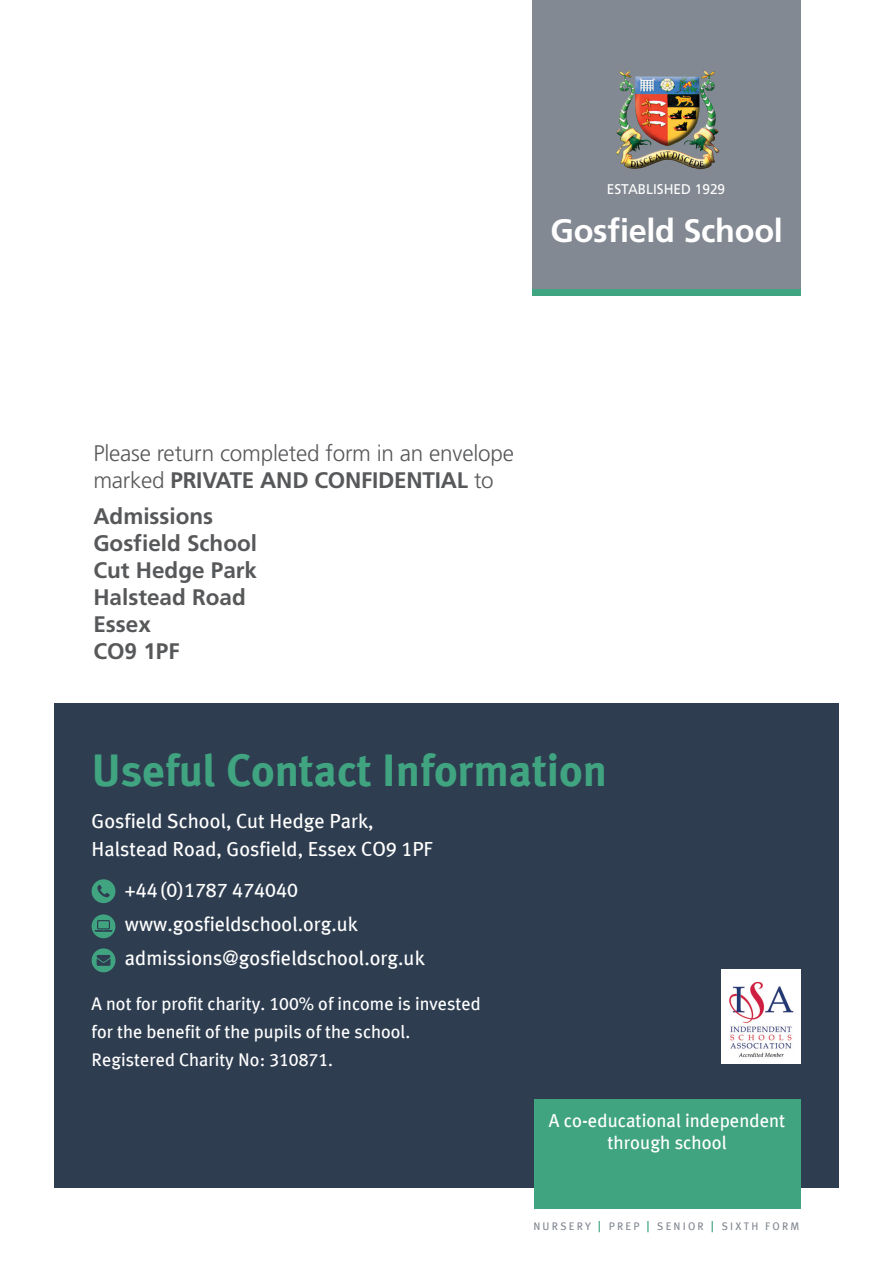
<style>
.page{position:relative;width:893px;height:1263px;background:#fff}
.page>*{position:absolute;margin:0;border:0;box-sizing:border-box;transform-origin:0 0}
.t1{font:700 44.85px "Meta Plus";color:#40a481}
.t2{font:700 32.55px "Frutiger";letter-spacing:-.01em;color:#fff}
.t3{font:300 22.5px/27px "Frutiger";letter-spacing:-.01em;color:#57585a}
.t4{font:700 22.5px/27px "Frutiger";color:#57585a}
.t5{font:20.4px/28.2px "Meta Plus";color:#fff}
.t6{font:20.4px "Meta Plus Book Caps";color:#fff}
.t7{font:20.25px "Meta Plus";color:#fff}
.t8{font:18.75px/22.5px "Meta Plus";color:#fff;text-align:center}
.t9{font:18.3px/28.2px "Meta Plus";color:#fff}
.t10{font:14.1px "Frutiger";color:#fff}
.t11{font:10.95px "Meta Plus";letter-spacing:.2em;color:#838992}
.s1{font-weight:700}
.s2{font-family:"Meta Plus Book Caps"}
.s3{font-size:14.7px;color:#40a481}
</style>
<div class="page">
<div style="left:54px;top:703px;width:785px;height:485px;background:#2e3d50"></div>
<svg style="left:92px;top:879px;width:23px;height:24px"></svg>
<svg style="left:92px;top:914px;width:23px;height:24px"></svg>
<div style="left:98px;top:921px;width:11px;height:7px;background:#40a481"></div>
<svg style="left:92px;top:948px;width:23px;height:24px"></svg>
<div style="left:534px;top:1099px;width:266px;height:110px;background:#40a481"></div>
<div style="left:533px;top:0;width:268px;height:289px;background:#838992"></div>
<div style="left:533px;top:289px;width:268px;height:7px;background:#40a481"></div>
<img style="left:616px;top:70px;width:104px;height:100px">
<div style="left:721px;top:970px;width:79px;height:94px;background:#fff"></div>
<img style="left:729px;top:981px;width:65px;height:77px">
<p class="t10" style="left:607px;top:180px;width:120px">ESTABLISHED 1929</p>
<h2 class="t2" style="left:551px;top:211px;width:234px">Gosfield School</h2>
<p class="t3" style="left:93px;top:440px;width:422px">Please return completed form in an envelope marked <span class="s1">PRIVATE AND CONFIDENTIAL</span> to</p>
<p class="t4" style="left:93px;top:502px;width:165px">Admissions<br>Gosfield School<br>Cut Hedge Park<br>Halstead Road<br>Essex<br>CO9 1PF</p>
<h1 class="t1" style="left:92px;top:745px;width:517px">Useful Contact Information</h1>
<p class="t5" style="left:92px;top:806px;width:343px">Gosfield School, Cut Hedge Park,<br>Halstead Road, Gosfield, Essex <span class="s2">CO9 1PF</span></p>
<p class="t6" style="left:125px;top:878px;width:175px">+44(0)1787 474040</p>
<p class="t7" style="left:125px;top:912px;width:235px">www.gosfieldschool.org.uk</p>
<p class="t5" style="left:125px;top:943px;width:301px">admissions@gosfieldschool.org.uk</p>
<p class="t9" style="left:92px;top:989px;width:391px">A not for profit charity. <span class="s2">100</span>% of income is invested for the benefit of the pupils of the school.<br>Registered Charity No: <span class="s2">310871</span>.</p>
<p class="t8" style="left:549px;top:1108px;width:238px">A co-educational independent through school</p>
<p class="t11" style="left:533px;top:1220px;width:268px">NURSERY <span class="s3">|</span> PREP <span class="s3">|</span> SENIOR <span class="s3">|</span> SIXTH FORM</p>
</div>
